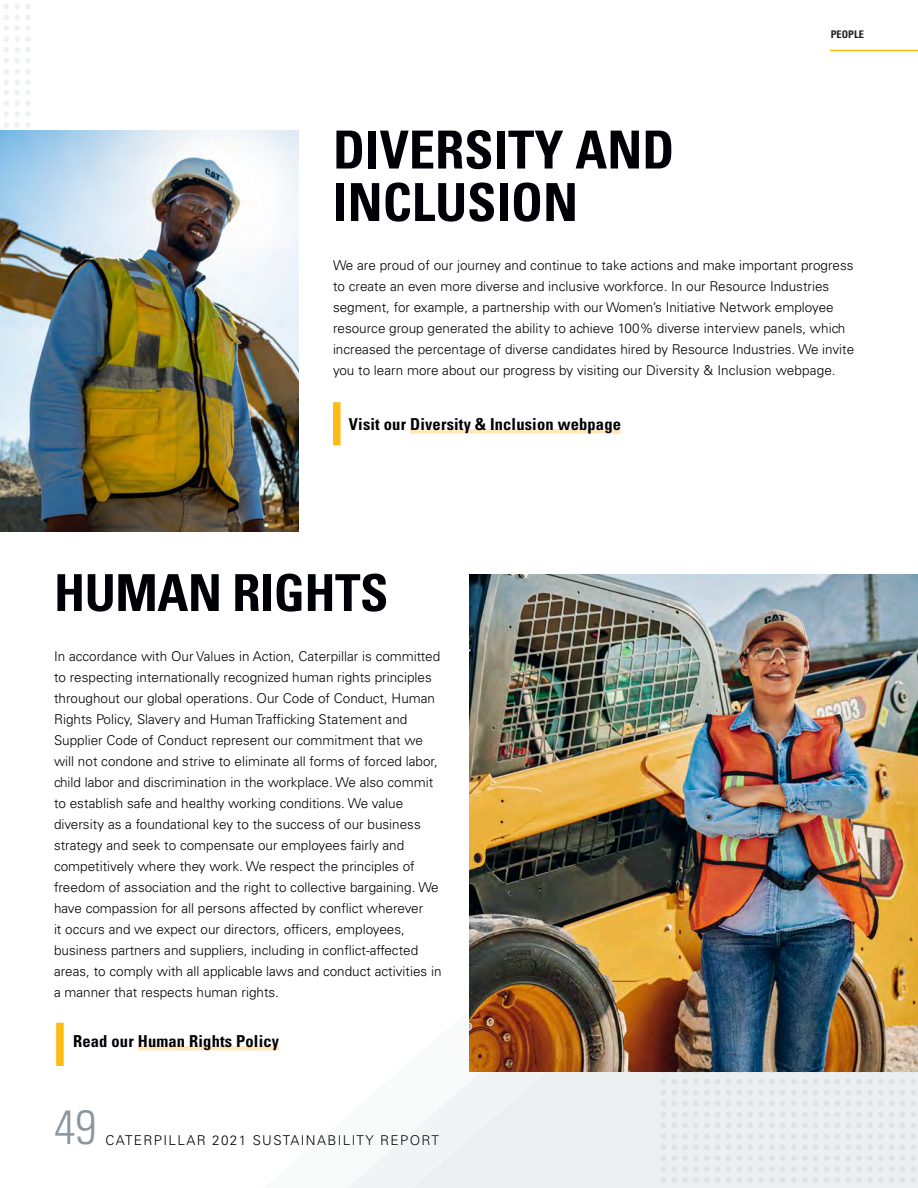
<style>
.page{position:relative;width:918px;height:1188px;background:#fff}
.page>*{position:absolute;margin:0;border:0;box-sizing:border-box;transform-origin:0 0}
.Title_H2{font:700 condensed 52.5px/52.5px "Univers LT Std";color:#000106}
.Title_H2-2{font:700 condensed 51px "Univers LT Std";letter-spacing:-.01em;color:#000106}
.t1{font:300 condensed 48px "Univers LT Std";color:#8897a0}
.t2{font:700 condensed 16.5px "Univers LT Std";letter-spacing:.01em;color:#000106}
.New_Body_Copy{font:300 13.5px/21px "Univers LT Std";color:#000106}
.New_Body_Copy-2{font:300 13.5px "Univers LT Std";letter-spacing:.1em;color:#000106}
.t3{font:700 condensed 10.5px "Univers LT Std";color:#231f20}
</style>
<div class="page">
<svg style="left:4px;top:4px;width:27px;height:59px"></svg>
<svg style="left:4px;top:69px;width:27px;height:5px"></svg>
<svg style="left:3px;top:80px;width:28px;height:51px"></svg>
<svg style="left:348px;top:681px;width:570px;height:507px"></svg>
<hr style="left:830px;top:50px;width:88px;height:1px;background:#febb12">
<svg style="left:900px;top:1123px;width:16px;height:60px"></svg>
<svg style="left:835px;top:1123px;width:59px;height:60px;background:#e8ebed"></svg>
<svg style="left:791px;top:1123px;width:38px;height:60px;background:#e8ebed"></svg>
<svg style="left:900px;top:1112px;width:16px;height:5px"></svg>
<svg style="left:835px;top:1112px;width:59px;height:5px"></svg>
<svg style="left:791px;top:1112px;width:38px;height:5px"></svg>
<svg style="left:900px;top:1101px;width:16px;height:5px"></svg>
<svg style="left:835px;top:1101px;width:59px;height:5px"></svg>
<svg style="left:791px;top:1101px;width:38px;height:5px"></svg>
<svg style="left:900px;top:1072px;width:16px;height:23px"></svg>
<svg style="left:835px;top:1072px;width:59px;height:23px"></svg>
<svg style="left:791px;top:1072px;width:38px;height:23px"></svg>
<svg style="left:726px;top:1123px;width:59px;height:60px;background:#e8ebed"></svg>
<svg style="left:661px;top:1123px;width:59px;height:60px;background:#e8ebed"></svg>
<svg style="left:726px;top:1112px;width:59px;height:5px"></svg>
<svg style="left:661px;top:1112px;width:59px;height:5px"></svg>
<svg style="left:726px;top:1101px;width:59px;height:5px"></svg>
<svg style="left:661px;top:1101px;width:59px;height:5px"></svg>
<svg style="left:726px;top:1072px;width:59px;height:23px"></svg>
<svg style="left:661px;top:1072px;width:59px;height:23px"></svg>
<img style="left:470px;top:574px;width:448px;height:498px">
<img style="left:0;top:131px;width:298px;height:401px">
<div style="left:333px;top:402px;width:7px;height:43px;background:#febb12"></div>
<div style="left:410px;top:429px;width:211px;height:5px;background:#ffe7ba"></div>
<div style="left:56px;top:1023px;width:8px;height:43px;background:#febb12"></div>
<hr style="left:138px;top:1046px;width:141px;height:4px;background:#ffe7ba">
<h1 class="Title_H2" style="left:333px;top:123px;width:343px">DIVERSITY AND<br>INCLUSION</h1>
<p class="t3" style="left:831px;top:28px;width:35px">PEOPLE</p>
<p class="New_Body_Copy" style="left:333px;top:255px;width:523px">We are proud of our journey and continue to take actions and make important progress to create an even more diverse and inclusive workforce. In our Resource Industries segment, for example, a partnership with our Women’s Initiative Network employee resource group generated the ability to achieve 100% diverse interview panels, which increased the percentage of diverse candidates hired by Resource Industries. We invite you to learn more about our progress by visiting our Diversity &amp; Inclusion webpage.</p>
<p class="t2" style="left:349px;top:414px;width:274px">Visit our Diversity &amp; Inclusion webpage</p>
<h1 class="Title_H2-2" style="left:54px;top:562px;width:336px">HUMAN RIGHTS</h1>
<p class="New_Body_Copy" style="left:54px;top:646px;width:389px">In accordance with Our Values in Action, Caterpillar is committed to respecting internationally recognized human rights principles throughout our global operations. Our Code of Conduct, Human Rights Policy, Slavery and Human Trafficking Statement and Supplier Code of Conduct represent our commitment that we will not condone and strive to eliminate all forms of forced labor, child labor and discrimination in the workplace. We also commit to establish safe and healthy working conditions. We value diversity as a foundational key to the success of our business strategy and seek to compensate our employees fairly and competitively where they work. We respect the principles of freedom of association and the right to collective bargaining. We have compassion for all persons affected by conflict wherever<br>it occurs and we expect our directors, officers, employees, business partners and suppliers, including in conflict-affected areas, to comply with all applicable laws and conduct activities in a manner that respects human rights.</p>
<p class="t2" style="left:73px;top:1031px;width:208px">Read our Human Rights Policy</p>
<h3 class="t1" style="left:54px;top:1099px;width:44px">49</h3>
<p class="New_Body_Copy-2" style="left:105px;top:1132px;width:335px">CATERPILLAR 2021 SUSTAINABILITY REPORT</p>
</div>
